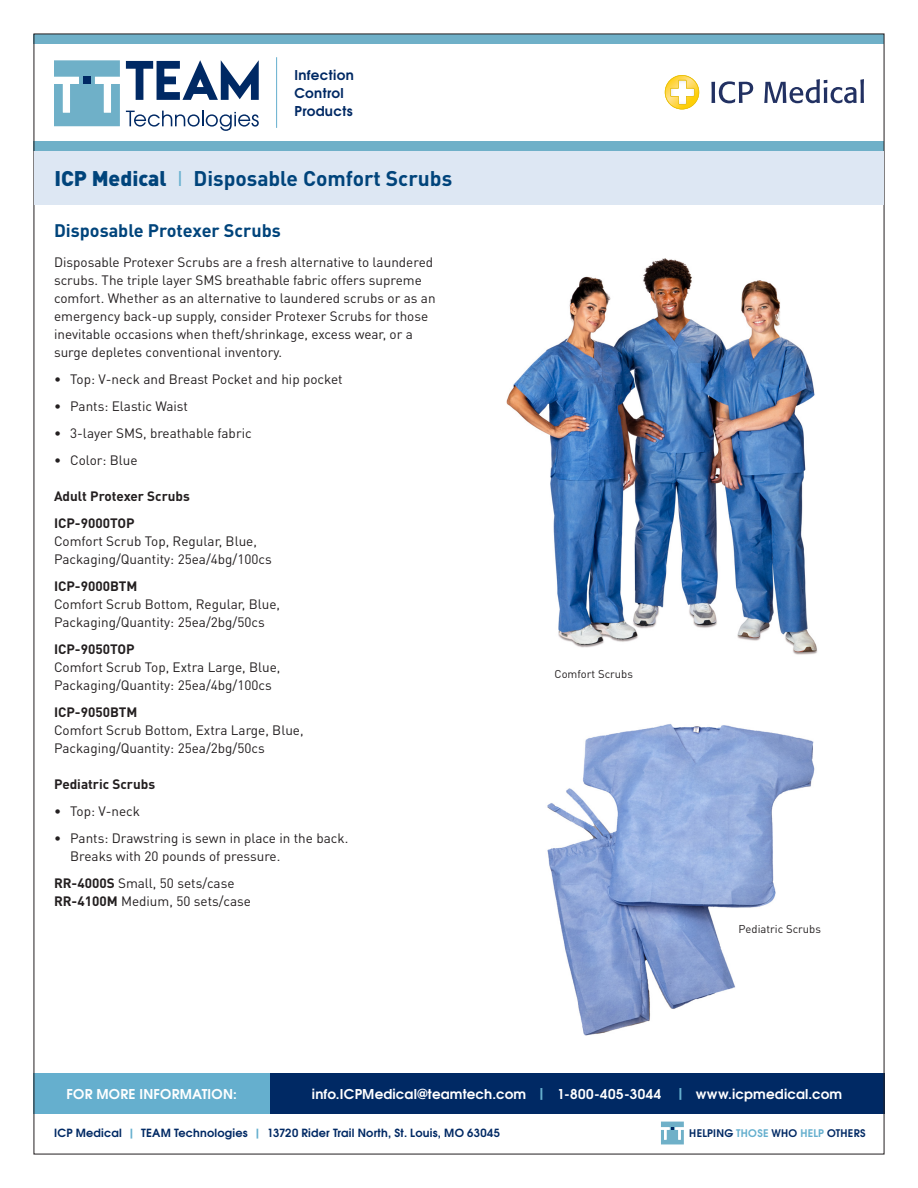
<style>
.page{position:relative;width:918px;height:1188px;background:#fff}
.page>*{position:absolute;margin:0;border:0;box-sizing:border-box;transform-origin:0 0}
.Heading_1{font:700 21px "DIN Pro";color:#00447b}
.Heading_2{font:700 18px "DIN Pro";color:#00447b}
.Body_Text{font:13.5px/18px "DIN Pro";color:#231f20}
.t1{font:700 13.5px "Te X Gyre Adventor";letter-spacing:.015em;color:#fff}
.Body_Text-2{font:700 13.5px "DIN Pro";color:#231f20}
.t2{font:700 13.5px/18px "Te X Gyre Adventor";letter-spacing:.025em;color:#002964}
.t3{font:700 11.25px "Te X Gyre Adventor";letter-spacing:.02em;color:#002964}
.Captions{font:11.25px "DIN Pro";color:#231f20}
.t4{font:700 10.5px "Te X Gyre Adventor";letter-spacing:.025em;color:#002964}
.s1{font-weight:900}
.s2{font-weight:400;color:#65afce}
.s3{font-weight:700}
.s4{color:#65afce}
</style>
<div class="page">
<div style="left:34px;top:34px;width:850px;height:9px;background:#6fb0c8"></div>
<div style="left:34px;top:142px;width:850px;height:9px;background:#6fb0c8"></div>
<svg style="left:661px;top:1122px;width:23px;height:22px"></svg>
<div style="left:270px;top:1073px;width:614px;height:41px;background:#002964"></div>
<svg style="left:126px;top:111px;width:133px;height:20px"></svg>
<svg style="left:126px;top:60px;width:133px;height:40px"></svg>
<svg style="left:54px;top:60px;width:66px;height:66px"></svg>
<div style="left:83px;top:77px;width:8px;height:7px;background:#002964"></div>
<hr style="left:276px;top:57px;width:1px;height:71px;background:#65afce">
<div style="left:34px;top:1073px;width:236px;height:41px;background:#65afce"></div>
<svg style="left:711px;top:81px;width:42px;height:22px"></svg>
<svg style="left:764px;top:79px;width:100px;height:24px"></svg>
<svg style="left:665px;top:75px;width:34px;height:34px"></svg>
<img style="left:547px;top:724px;width:268px;height:312px">
<img style="left:506px;top:258px;width:312px;height:397px">
<div style="left:34px;top:151px;width:850px;height:54px;background:#dde7f3"></div>
<p class="t2" style="left:294px;top:65px;width:61px">Infection<br>Control<br>Products</p>
<p class="Heading_1" style="left:54px;top:164px;width:399px"><span class="s1">ICP Medical</span> <span class="s2">I</span> Disposable Comfort Scrubs</p>
<p class="Heading_2" style="left:54px;top:218px;width:228px">Disposable Protexer Scrubs</p>
<p class="Body_Text" style="left:54px;top:252px;width:383px">Disposable Protexer Scrubs are a fresh alternative to laundered scrubs. The triple layer SMS breathable fabric offers supreme comfort. Whether as an alternative to laundered scrubs or as an emergency back-up supply, consider Protexer Scrubs for those inevitable occasions when theft/shrinkage, excess wear, or a surge depletes conventional inventory.</p>
<p class="Body_Text" style="left:54px;top:369px;width:290px">• Top: V-neck and Breast Pocket and hip pocket</p>
<p class="Body_Text" style="left:54px;top:396px;width:135px">• Pants: Elastic Waist</p>
<p class="Body_Text" style="left:54px;top:423px;width:199px">• 3-layer SMS, breathable fabric</p>
<p class="Body_Text" style="left:54px;top:450px;width:85px">• Color: Blue</p>
<p class="Body_Text-2" style="left:54px;top:487px;width:137px">Adult Protexer Scrubs</p>
<p class="Body_Text" style="left:54px;top:513px;width:219px"><span class="s3">ICP-9000TOP<br></span>Comfort Scrub Top, Regular, Blue,<br>Packaging/Quantity: 25ea/4bg/100cs</p>
<p class="Body_Text" style="left:54px;top:576px;width:228px"><span class="s3">ICP-9000BTM<br></span>Comfort Scrub Bottom, Regular, Blue,<br>Packaging/Quantity: 25ea/2bg/50cs</p>
<p class="Body_Text" style="left:54px;top:639px;width:228px"><span class="s3">ICP-9050TOP<br></span>Comfort Scrub Top, Extra Large, Blue,<br>Packaging/Quantity: 25ea/4bg/100cs</p>
<p class="Body_Text" style="left:54px;top:702px;width:251px"><span class="s3">ICP-9050BTM<br></span>Comfort Scrub Bottom, Extra Large, Blue,<br>Packaging/Quantity: 25ea/2bg/50cs</p>
<p class="Body_Text-2" style="left:54px;top:775px;width:103px">Pediatric Scrubs</p>
<p class="Body_Text" style="left:54px;top:801px;width:88px">• Top: V-neck</p>
<p class="Body_Text" style="left:70px;top:828px;width:280px;text-indent:-16px">• Pants: Drawstring is sewn in place in the back.<br>Breaks with 20 pounds of pressure.</p>
<p class="Body_Text" style="left:54px;top:873px;width:199px"><span class="s3">RR-4000S</span> Small, 50 sets/case<br><span class="s3">RR-4100M</span> Medium, 50 sets/case</p>
<p class="Captions" style="left:555px;top:666px;width:80px">Comfort Scrubs</p>
<p class="Captions" style="left:739px;top:922px;width:84px">Pediatric Scrubs</p>
<p class="t1" style="left:312px;top:1082px;width:532px">info.ICPMedical@teamtech.com <span class="s4">|</span> 1-800-405-3044 <span class="s4">|</span> www.icpmedical.com</p>
<p class="t3" style="left:54px;top:1123px;width:448px">ICP Medical <span class="s4">|</span> TEAM Technologies <span class="s4">|</span> 13720 Rider Trail North, St. Louis, MO 63045</p>
<p class="t4" style="left:689px;top:1124px;width:178px">HELPING <span class="s4">THOSE</span> WHO <span class="s4">HELP</span> OTHERS</p>
<p class="t1" style="left:67px;top:1082px;width:172px">FOR MORE INFORMATION:</p>
</div>
